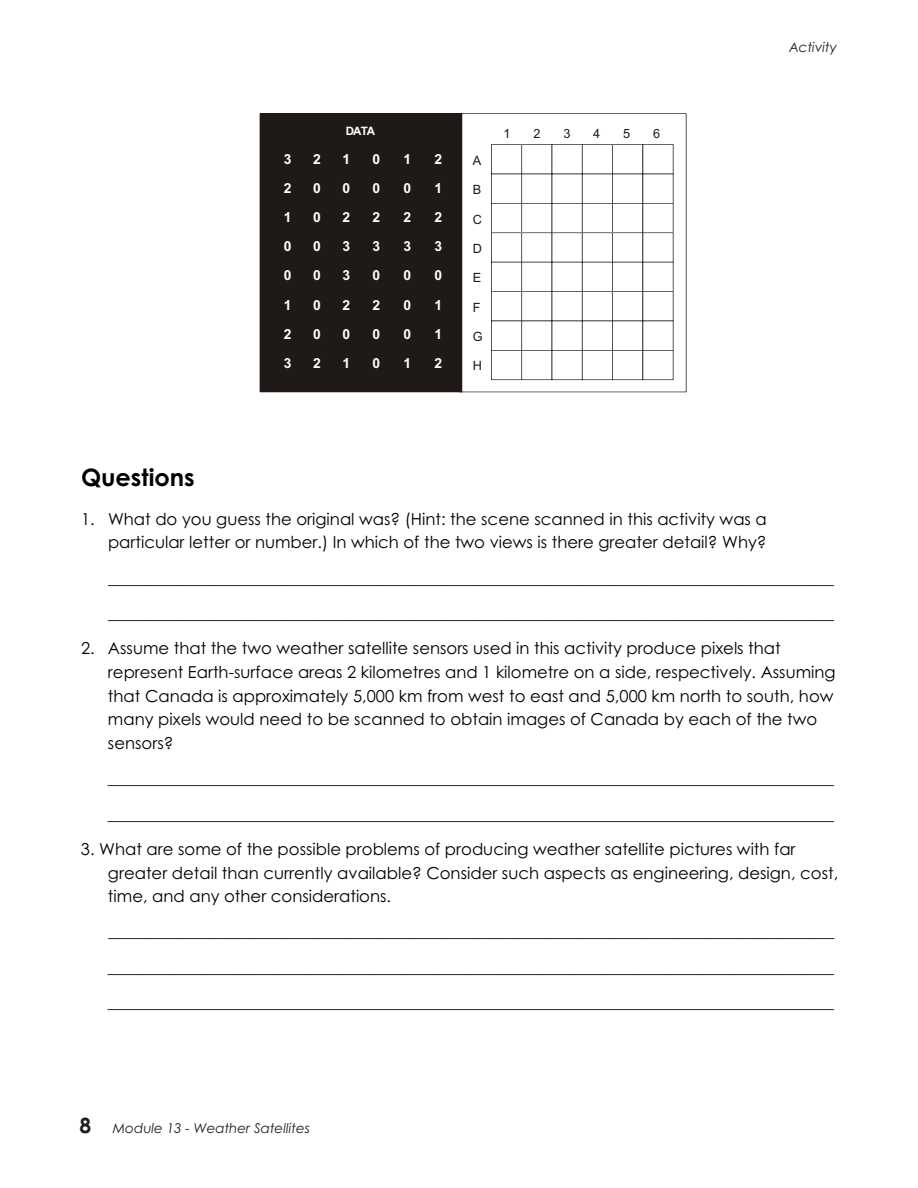
<style>
.page{position:relative;width:918px;height:1188px;background:#fff}
.page>*{position:absolute;margin:0;border:0;box-sizing:border-box;transform-origin:0 0}
.t1{font:24px "Century Gothic";color:#000}
.t2{font:16.5px/23.5px "Century Gothic";color:#000}
.t3{font:700 13.95px/29.1px "Arial";color:#fff;text-align:justify}
.t4{font:italic 13.5px "Century Gothic";color:#211f1c}
.t5{font:12.75px "Arial";color:#1f1a17}
.t6{font:700 11.55px "Arial";color:#fff}
.s1{font-style:normal;font-size:21px}
</style>
<div class="page">
<hr style="left:460px;top:392px;width:226px;height:1px;background:#1f1a17">
<hr style="left:686px;top:114px;width:1px;height:278px;background:#1f1a17">
<hr style="left:460px;top:113px;width:226px;height:1px;background:#1f1a17">
<div style="left:260px;top:114px;width:202px;height:278px;background:#1f1a17"></div>
<hr style="left:260px;top:392px;width:202px;height:1px;background:#1f1a17">
<hr style="left:462px;top:114px;width:1px;height:278px;background:#1f1a17">
<hr style="left:260px;top:113px;width:202px;height:1px;background:#1f1a17">
<hr style="left:491px;top:144px;width:31px;height:1px;background:#1f1a17">
<hr style="left:491px;top:174px;width:31px;height:1px;background:#1f1a17">
<hr style="left:491px;top:203px;width:31px;height:1px;background:#1f1a17">
<hr style="left:491px;top:203px;width:1px;height:30px;background:#1f1a17">
<svg style="left:491px;top:144px;width:1px;height:59px"></svg>
<hr style="left:491px;top:232px;width:31px;height:1px;background:#1f1a17">
<hr style="left:491px;top:262px;width:31px;height:1px;background:#1f1a17">
<hr style="left:491px;top:262px;width:1px;height:30px;background:#1f1a17">
<svg style="left:491px;top:232px;width:1px;height:30px"></svg>
<hr style="left:491px;top:291px;width:31px;height:1px;background:#1f1a17">
<hr style="left:491px;top:321px;width:31px;height:1px;background:#1f1a17">
<hr style="left:491px;top:350px;width:31px;height:1px;background:#1f1a17">
<hr style="left:491px;top:379px;width:31px;height:1px;background:#1f1a17">
<hr style="left:491px;top:350px;width:1px;height:30px;background:#1f1a17">
<svg style="left:491px;top:291px;width:1px;height:59px"></svg>
<hr style="left:522px;top:144px;width:30px;height:1px;background:#1f1a17">
<hr style="left:522px;top:174px;width:30px;height:1px;background:#1f1a17">
<hr style="left:522px;top:203px;width:30px;height:1px;background:#1f1a17">
<hr style="left:521px;top:203px;width:1px;height:30px;background:#1f1a17">
<svg style="left:521px;top:144px;width:2px;height:60px"></svg>
<hr style="left:522px;top:232px;width:30px;height:1px;background:#1f1a17">
<hr style="left:522px;top:262px;width:30px;height:1px;background:#1f1a17">
<hr style="left:521px;top:262px;width:1px;height:30px;background:#1f1a17">
<svg style="left:521px;top:232px;width:2px;height:31px"></svg>
<hr style="left:522px;top:291px;width:30px;height:1px;background:#1f1a17">
<hr style="left:522px;top:321px;width:30px;height:1px;background:#1f1a17">
<hr style="left:522px;top:350px;width:30px;height:1px;background:#1f1a17">
<hr style="left:522px;top:379px;width:30px;height:1px;background:#1f1a17">
<hr style="left:521px;top:350px;width:1px;height:30px;background:#1f1a17">
<svg style="left:521px;top:291px;width:2px;height:60px"></svg>
<hr style="left:552px;top:144px;width:30px;height:1px;background:#1f1a17">
<hr style="left:552px;top:174px;width:30px;height:1px;background:#1f1a17">
<hr style="left:552px;top:203px;width:30px;height:1px;background:#1f1a17">
<hr style="left:552px;top:203px;width:1px;height:30px;background:#1f1a17">
<svg style="left:552px;top:144px;width:1px;height:60px"></svg>
<hr style="left:552px;top:232px;width:30px;height:1px;background:#1f1a17">
<hr style="left:552px;top:262px;width:30px;height:1px;background:#1f1a17">
<hr style="left:552px;top:262px;width:1px;height:30px;background:#1f1a17">
<svg style="left:552px;top:232px;width:1px;height:31px"></svg>
<hr style="left:552px;top:291px;width:30px;height:1px;background:#1f1a17">
<hr style="left:552px;top:321px;width:30px;height:1px;background:#1f1a17">
<hr style="left:552px;top:350px;width:30px;height:1px;background:#1f1a17">
<hr style="left:552px;top:379px;width:30px;height:1px;background:#1f1a17">
<hr style="left:552px;top:350px;width:1px;height:30px;background:#1f1a17">
<svg style="left:552px;top:291px;width:1px;height:60px"></svg>
<hr style="left:582px;top:144px;width:31px;height:1px;background:#1f1a17">
<hr style="left:582px;top:174px;width:31px;height:1px;background:#1f1a17">
<hr style="left:582px;top:203px;width:31px;height:1px;background:#1f1a17">
<hr style="left:582px;top:203px;width:1px;height:30px;background:#1f1a17">
<svg style="left:582px;top:144px;width:1px;height:59px"></svg>
<hr style="left:582px;top:232px;width:31px;height:1px;background:#1f1a17">
<hr style="left:582px;top:262px;width:31px;height:1px;background:#1f1a17">
<hr style="left:582px;top:262px;width:1px;height:30px;background:#1f1a17">
<svg style="left:582px;top:232px;width:1px;height:30px"></svg>
<hr style="left:582px;top:291px;width:31px;height:1px;background:#1f1a17">
<hr style="left:582px;top:321px;width:31px;height:1px;background:#1f1a17">
<hr style="left:582px;top:350px;width:31px;height:1px;background:#1f1a17">
<hr style="left:582px;top:379px;width:31px;height:1px;background:#1f1a17">
<hr style="left:582px;top:350px;width:1px;height:30px;background:#1f1a17">
<svg style="left:582px;top:291px;width:1px;height:59px"></svg>
<hr style="left:613px;top:144px;width:30px;height:1px;background:#1f1a17">
<hr style="left:613px;top:174px;width:30px;height:1px;background:#1f1a17">
<hr style="left:613px;top:203px;width:30px;height:1px;background:#1f1a17">
<hr style="left:612px;top:203px;width:1px;height:30px;background:#1f1a17">
<svg style="left:612px;top:144px;width:2px;height:60px"></svg>
<hr style="left:613px;top:232px;width:30px;height:1px;background:#1f1a17">
<hr style="left:613px;top:262px;width:30px;height:1px;background:#1f1a17">
<hr style="left:612px;top:262px;width:1px;height:30px;background:#1f1a17">
<svg style="left:612px;top:232px;width:2px;height:31px"></svg>
<hr style="left:613px;top:291px;width:30px;height:1px;background:#1f1a17">
<hr style="left:613px;top:321px;width:30px;height:1px;background:#1f1a17">
<hr style="left:613px;top:350px;width:30px;height:1px;background:#1f1a17">
<hr style="left:613px;top:379px;width:30px;height:1px;background:#1f1a17">
<hr style="left:612px;top:350px;width:1px;height:30px;background:#1f1a17">
<svg style="left:612px;top:291px;width:2px;height:60px"></svg>
<hr style="left:643px;top:144px;width:30px;height:1px;background:#1f1a17">
<hr style="left:643px;top:174px;width:30px;height:1px;background:#1f1a17">
<hr style="left:643px;top:203px;width:30px;height:1px;background:#1f1a17">
<svg style="left:673px;top:144px;width:1px;height:59px"></svg>
<hr style="left:673px;top:203px;width:1px;height:30px;background:#1f1a17">
<hr style="left:643px;top:203px;width:1px;height:30px;background:#1f1a17">
<svg style="left:643px;top:144px;width:1px;height:60px"></svg>
<hr style="left:643px;top:232px;width:30px;height:1px;background:#1f1a17">
<hr style="left:643px;top:262px;width:30px;height:1px;background:#1f1a17">
<svg style="left:673px;top:232px;width:1px;height:30px"></svg>
<hr style="left:673px;top:262px;width:1px;height:30px;background:#1f1a17">
<hr style="left:643px;top:262px;width:1px;height:30px;background:#1f1a17">
<svg style="left:643px;top:232px;width:1px;height:31px"></svg>
<hr style="left:643px;top:291px;width:30px;height:1px;background:#1f1a17">
<hr style="left:643px;top:321px;width:30px;height:1px;background:#1f1a17">
<hr style="left:643px;top:350px;width:30px;height:1px;background:#1f1a17">
<svg style="left:673px;top:291px;width:1px;height:59px"></svg>
<hr style="left:673px;top:350px;width:1px;height:30px;background:#1f1a17">
<hr style="left:643px;top:379px;width:30px;height:1px;background:#1f1a17">
<hr style="left:643px;top:350px;width:1px;height:30px;background:#1f1a17">
<svg style="left:643px;top:291px;width:1px;height:60px"></svg>
<p class="t3" style="left:284px;top:146px;width:9px">3<br>2<br>1<br>0<br>0<br>1<br>2<br>3</p>
<p class="t3" style="left:313px;top:146px;width:9px">2<br>0<br>0<br>0<br>0<br>0<br>0<br>2</p>
<p class="t6" style="left:346px;top:126px;width:31px">DATA</p>
<p class="t5" style="left:503px;top:128px;width:9px">1</p>
<p class="t5" style="left:533px;top:128px;width:9px">2</p>
<p class="t5" style="left:563px;top:128px;width:9px">3</p>
<p class="t5" style="left:593px;top:128px;width:9px">4</p>
<p class="t5" style="left:623px;top:128px;width:9px">5</p>
<p class="t5" style="left:653px;top:128px;width:9px">6</p>
<p class="t5" style="left:473px;top:156px;width:10px">A</p>
<p class="t5" style="left:473px;top:185px;width:10px">B</p>
<p class="t5" style="left:473px;top:215px;width:11px">C</p>
<p class="t5" style="left:473px;top:244px;width:11px">D</p>
<p class="t5" style="left:473px;top:273px;width:10px">E</p>
<p class="t5" style="left:473px;top:303px;width:9px">F</p>
<p class="t5" style="left:473px;top:332px;width:11px">G</p>
<p class="t5" style="left:473px;top:361px;width:11px">H</p>
<p class="t3" style="left:342px;top:146px;width:9px">1<br>0<br>2<br>3<br>3<br>2<br>0<br>1</p>
<p class="t3" style="left:373px;top:146px;width:9px">0<br>0<br>2<br>3<br>0<br>2<br>0<br>0</p>
<p class="t3" style="left:403px;top:146px;width:9px">1<br>0<br>2<br>3<br>0<br>0<br>0<br>1</p>
<p class="t3" style="left:434px;top:146px;width:9px">2<br>1<br>2<br>3<br>0<br>1<br>1<br>2</p>
<p class="t4" style="left:789px;top:42px;width:49px">Activity</p>
<h1 class="t1" style="left:81px;top:468px;width:115px">Questions</h1>
<p class="t2" style="left:81px;top:508px;width:687px;text-align:right">1. What do you guess the original was? (Hint: the scene scanned in this activity was a particular letter or number.) In which of the two views is there greater detail? Why?</p>
<p class="t2" style="left:108px;top:561px;width:727px;line-height:35.4px">________________________________________________________________________________________ ________________________________________________________________________________________</p>
<p class="t2" style="left:108px;top:638px;width:729px;text-indent:-27px">2. Assume that the two weather satellite sensors used in this activity produce pixels that represent Earth-surface areas 2 kilometres and 1 kilometre on a side, respectively. Assuming that Canada is approximately 5,000 km from west to east and 5,000 km north to south, how many pixels would need to be scanned to obtain images of Canada by each of the two sensors?</p>
<p class="t2" style="left:108px;top:762px;width:727px;line-height:35.4px">________________________________________________________________________________________ ________________________________________________________________________________________</p>
<p class="t2" style="left:108px;top:839px;width:732px;text-indent:-27px">3. What are some of the possible problems of producing weather satellite pictures with far greater detail than currently available? Consider such aspects as engineering, design, cost, time, and any other considerations.</p>
<p class="t2" style="left:108px;top:915px;width:728px;line-height:35.4px;text-align:justify">________________________________________________________________________________________ ________________________________________________________________________________________ ________________________________________________________________________________________</p>
<p class="t4" style="left:80px;top:1123px;width:232px"><span class="s1">8</span> Module 13 - Weather Satellites</p>
</div>
